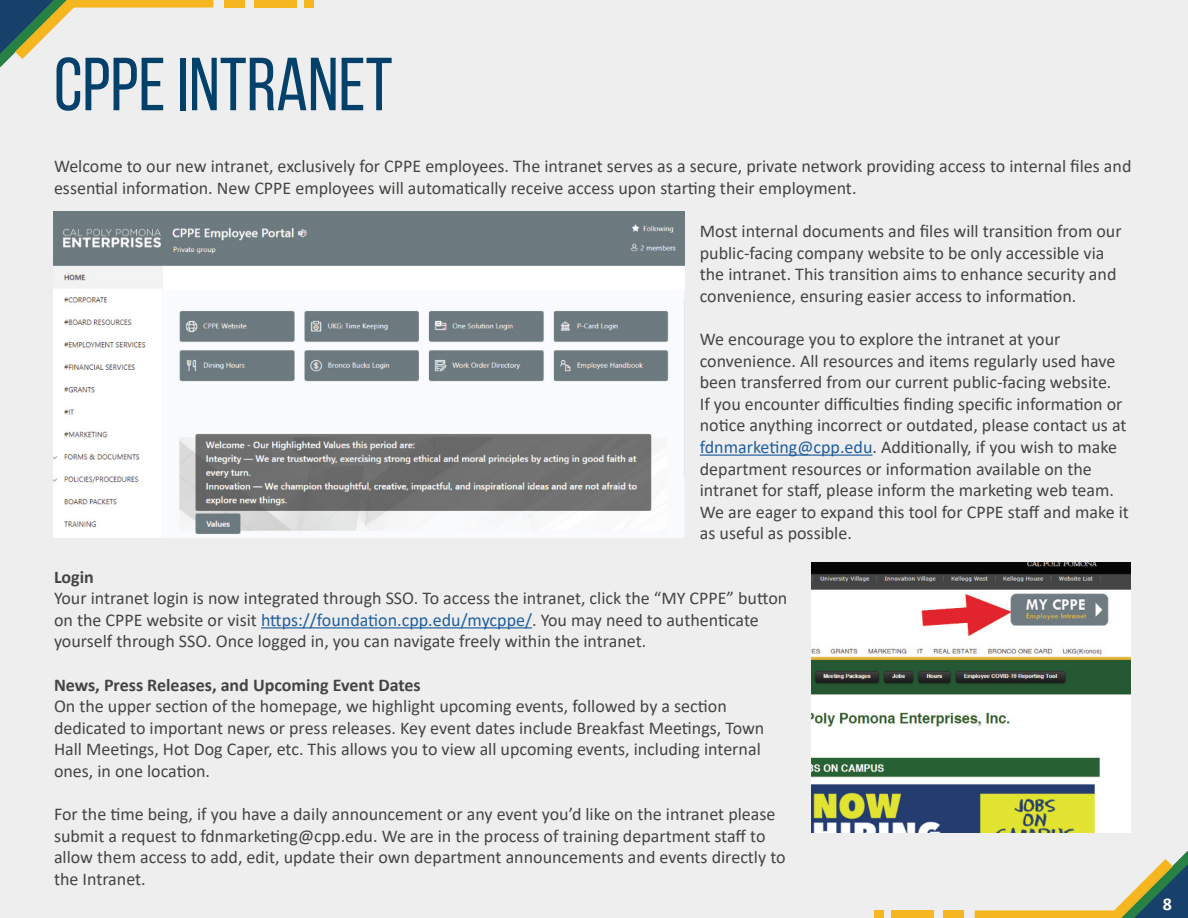
<style>
.page{position:relative;width:1188px;height:918px;background:#eee}
.page>*{position:absolute;margin:0;border:0;box-sizing:border-box;transform-origin:0 0}
._135_Header_Bebas_Neue{font:75px "Bebas Neue";color:#03406a}
.t1{font:18px/21.6px "Calibri";color:#444442}
.t2{font:700 18px "Calibri";color:#444442}
.t3{font:700 18px "Calibri";color:#fff}
.s1{color:#215e9e}
</style>
<div class="page">
<hr style="left:700px;top:455px;width:173px;height:1px;background:#215e9e">
<hr style="left:261px;top:627px;width:271px;height:1px;background:#215e9e">
<img style="left:54px;top:212px;width:631px;height:326px">
<img style="left:811px;top:563px;width:319px;height:270px">
<div style="left:304px;top:0;width:10px;height:8px;background:#f5b61f"></div>
<div style="left:254px;top:0;width:43px;height:8px;background:#f5b61f"></div>
<div style="left:225px;top:0;width:20px;height:8px;background:#f5b61f"></div>
<svg style="left:0;top:0;width:213px;height:68px"></svg>
<div style="left:874px;top:910px;width:10px;height:8px;background:#f5b61f"></div>
<div style="left:891px;top:910px;width:43px;height:8px;background:#f5b61f"></div>
<div style="left:943px;top:910px;width:20px;height:8px;background:#f5b61f"></div>
<svg style="left:975px;top:850px;width:213px;height:68px"></svg>
<p class="_135_Header_Bebas_Neue" style="left:54px;top:44px;width:340px">CPPE INTRANET</p>
<p class="t1" style="left:54px;top:155px;width:1079px">Welcome to our new intranet, exclusively for CPPE employees. The intranet serves as a secure, private network providing access to internal files and essential information. New CPPE employees will automatically receive access upon starting their employment.</p>
<p class="t1" style="left:700px;top:220px;width:423px">Most internal documents and files will transition from our public-facing company website to be only accessible via the intranet. This transition aims to enhance security and convenience, ensuring easier access to information.</p>
<p class="t1" style="left:700px;top:328px;width:431px">We encourage you to explore the intranet at your convenience. All resources and items regularly used have been transferred from our current public-facing website.<br>If you encounter difficulties finding specific information or notice anything incorrect or outdated, please contact us at <span class="s1">fdnmarketing@cpp.edu</span>. Additionally, if you wish to make department resources or information available on the intranet for staff, please inform the marketing web team.<br>We are eager to expand this tool for CPPE staff and make it as useful as possible.</p>
<p class="t2" style="left:54px;top:564px;width:41px">Login</p>
<p class="t1" style="left:54px;top:587px;width:735px">Your intranet login is now integrated through SSO. To access the intranet, click the “MY CPPE” button on the CPPE website or visit <span class="s1">https://foundation.cpp.edu/mycppe/</span>. You may need to authenticate yourself through SSO. Once logged in, you can navigate freely within the intranet.</p>
<p class="t2" style="left:54px;top:672px;width:368px">News, Press Releases, and Upcoming Event Dates</p>
<p class="t1" style="left:54px;top:695px;width:712px">On the upper section of the homepage, we highlight upcoming events, followed by a section dedicated to important news or press releases. Key event dates include Breakfast Meetings, Town Hall Meetings, Hot Dog Caper, etc. This allows you to view all upcoming events, including internal ones, in one location.</p>
<p class="t1" style="left:54px;top:803px;width:733px">For the time being, if you have a daily announcement or any event you’d like on the intranet please submit a request to fdnmarketing@cpp.edu. We are in the process of training department staff to allow them access to add, edit, update their own department announcements and events directly to the Intranet.</p>
<p class="t3" style="left:1163px;top:892px;width:11px">8</p>
</div>
